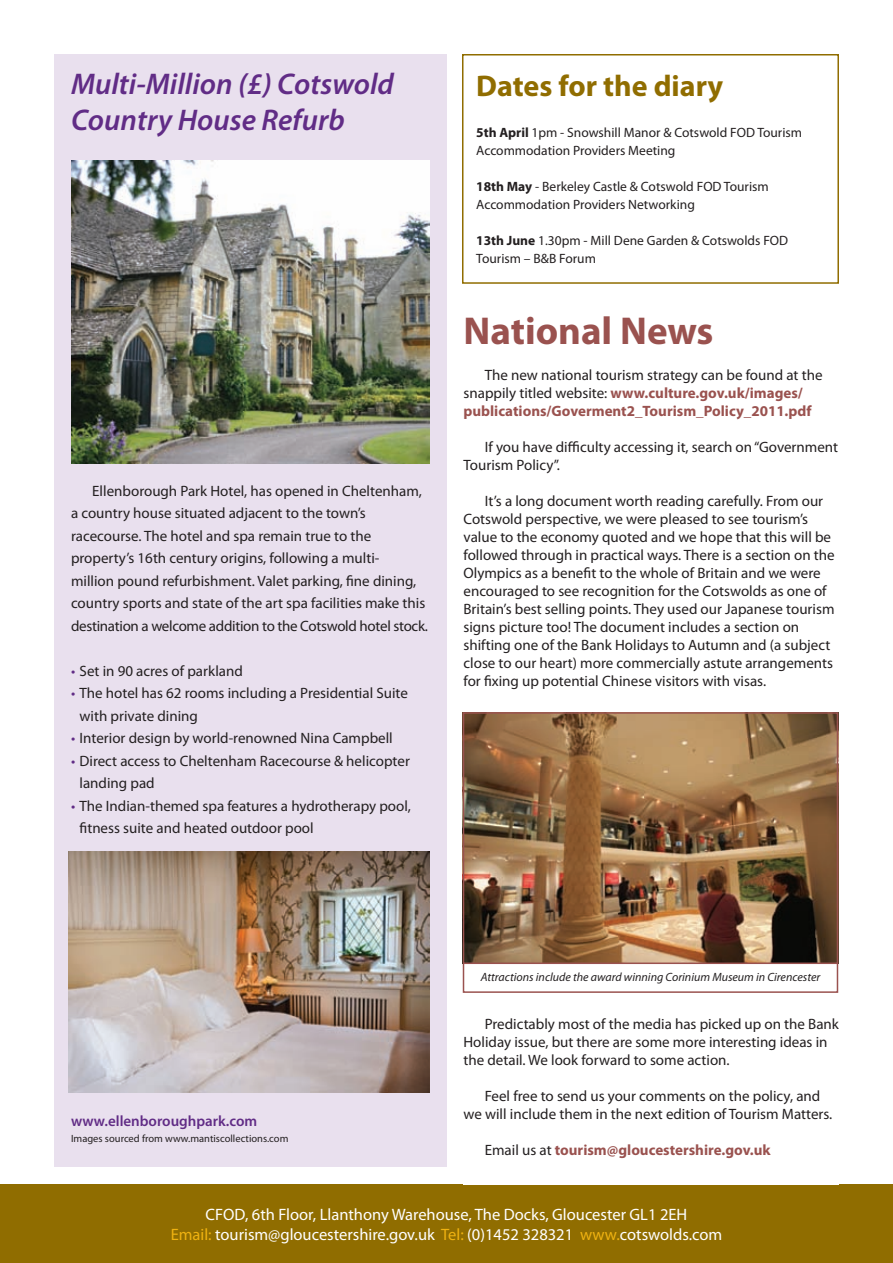
<style>
.page{position:relative;width:893px;height:1263px;background:#fff}
.page>*{position:absolute;margin:0;border:0;box-sizing:border-box;transform-origin:0 0}
.t1{font:700 39px "Myriad Pro";color:#9a524f}
.t2{font:italic 600 30px/36px "Myriad Pro";color:#612c86}
.t3{font:700 30px "Myriad Pro";color:#906d00}
.t4{font:16.5px/19.8px "Myriad Pro";color:#fff;text-align:center}
.t5{font:15px/18px "Myriad Pro";color:#231f20}
.t6{font:700 15px/18px "Myriad Pro";color:#9a524f}
.t7{font:600 15px "Myriad Pro";color:#612c86}
.t8{font:13.5px/18px "Myriad Pro";color:#231f20}
.t9{font:italic 12px "Myriad Pro";color:#231f20}
.t10{font:10.5px "Myriad Pro";color:#231f20}
.s1{color:#612c86}
.s2{font-weight:700}
.s3{font-weight:400;color:#231f20}
.s4{color:#efb211}
</style>
<div class="page">
<div style="left:462px;top:54px;width:377px;height:230px;border:2px solid #906d00"></div>
<div style="left:0;top:1184px;width:893px;height:79px;background:#906d00"></div>
<div style="left:54px;top:54px;width:392px;height:1112px;background:#e9e0ee"></div>
<img style="left:71px;top:161px;width:358px;height:302px">
<img style="left:68px;top:852px;width:361px;height:240px">
<div style="left:463px;top:961px;width:375px;height:32px;border:2px solid #9a524f"></div>
<img style="left:466px;top:715px;width:369px;height:246px">
<div style="left:463px;top:712px;width:375px;height:252px;border:2px solid #9a524f"></div>
<h2 class="t2" style="left:71px;top:65px;width:324px">Multi-Million (£) Cotswold<br>Country House Refurb</h2>
<p class="t5" style="left:71px;top:479px;width:359px;line-height:22.5px;text-indent:21px">Ellenborough Park Hotel, has opened in Cheltenham, a country house situated adjacent to the town’s racecourse. The hotel and spa remain true to the property’s 16th century origins, following a multi-<br>million pound refurbishment. Valet parking, fine dining, country sports and state of the art spa facilities make this destination a welcome addition to the Cotswold hotel stock.</p>
<p class="t5" style="left:71px;top:662px;width:173px"><span class="s1">•</span> Set in 90 acres of parkland</p>
<p class="t5" style="left:80px;top:682px;width:330px;line-height:22.5px;text-indent:-9px"><span class="s1">•</span> The hotel has 62 rooms including a Presidential Suite with private dining</p>
<p class="t5" style="left:71px;top:729px;width:323px"><span class="s1">•</span> Interior design by world-renowned Nina Campbell</p>
<p class="t5" style="left:80px;top:749px;width:332px;line-height:22.5px;text-indent:-9px"><span class="s1">•</span> Direct access to Cheltenham Racecourse &amp; helicopter landing pad</p>
<p class="t5" style="left:80px;top:794px;width:333px;line-height:22.5px;text-indent:-9px"><span class="s1">•</span> The Indian-themed spa features a hydrotherapy pool, fitness suite and heated outdoor pool</p>
<h2 class="t3" style="left:476px;top:67px;width:249px">Dates for the diary</h2>
<p class="t8" style="left:476px;top:123px;width:327px"><span class="s2">5th April</span> 1pm - Snowshill Manor &amp; Cotswold FOD Tourism<br>Accommodation Providers Meeting</p>
<p class="t8" style="left:476px;top:177px;width:294px"><span class="s2">18th May</span> - Berkeley Castle &amp; Cotswold FOD Tourism<br>Accommodation Providers Networking</p>
<p class="t8" style="left:476px;top:231px;width:313px"><span class="s2">13th June</span> 1.30pm - Mill Dene Garden &amp; Cotswolds FOD<br>Tourism – B&amp;B Forum</p>
<h1 class="t1" style="left:463px;top:306px;width:251px">National News</h1>
<p class="t6" style="left:463px;top:366px;width:361px;text-indent:21px"><span class="s3">The new national tourism strategy can be found at the snappily titled website:</span> www.culture.gov.uk/images/ publications/Goverment2_Tourism_Policy_2011.pdf</p>
<p class="t5" style="left:463px;top:438px;width:376px;text-indent:21px">If you have difficulty accessing it, search on “Government<br>Tourism Policy”.</p>
<p class="t5" style="left:463px;top:492px;width:373px;text-indent:21px">It’s a long document worth reading carefully. From our Cotswold perspective, we were pleased to see tourism’s value to the economy quoted and we hope that this will be followed through in practical ways. There is a section on the Olympics as a benefit to the whole of Britain and we were encouraged to see recognition for the Cotswolds as one of Britain’s best selling points. They used our Japanese tourism signs picture too! The document includes a section on shifting one of the Bank Holidays to Autumn and (a subject close to our heart) more commercially astute arrangements for fixing up potential Chinese visitors with visas.</p>
<p class="t7" style="left:71px;top:1111px;width:188px">www.ellenboroughpark.com</p>
<p class="t10" style="left:71px;top:1132px;width:219px">Images sourced from www.mantiscollections.com</p>
<p class="t9" style="left:481px;top:970px;width:341px">Attractions include the award winning Corinium Museum in Cirencester</p>
<p class="t5" style="left:463px;top:1014px;width:377px;text-indent:21px">Predictably most of the media has picked up on the Bank<br>Holiday issue, but there are some more interesting ideas in the detail. We look forward to some action.</p>
<p class="t5" style="left:463px;top:1086px;width:370px;text-indent:21px">Feel free to send us your comments on the policy, and we will include them in the next edition of Tourism Matters.</p>
<p class="t6" style="left:485px;top:1140px;width:287px"><span class="s3">Email us at</span> tourism@gloucestershire.gov.uk</p>
<p class="t4" style="left:171px;top:1204px;width:553px">CFOD, 6th Floor, Llanthony Warehouse, The Docks, Gloucester GL1 2EH<br><span class="s4">Email:</span> tourism@gloucestershire.gov.uk <span class="s4">Tel:</span> (0)1452 328321 <span class="s4">www.</span>cotswolds.com</p>
</div>
